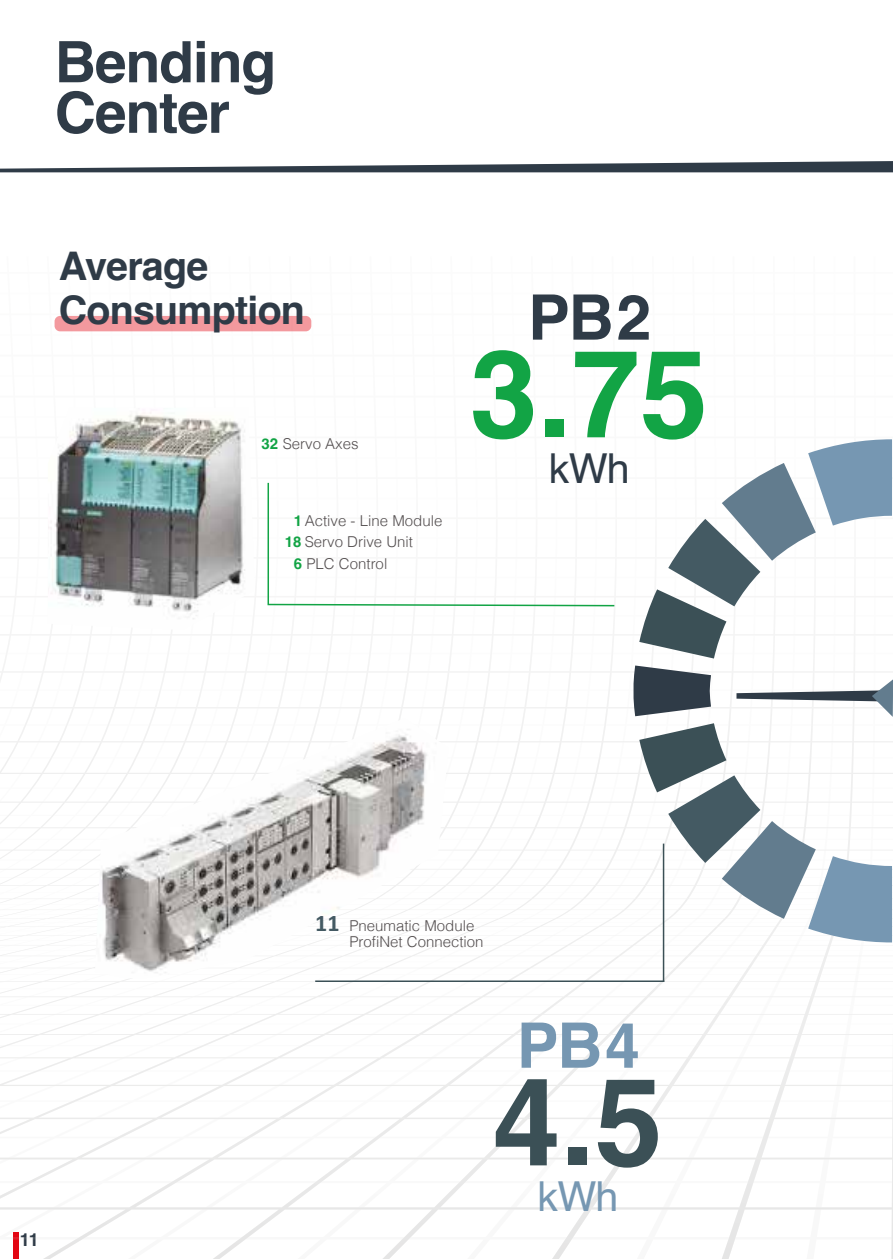
<style>
.page{position:relative;width:893px;height:1259px;background:#fff}
.page>*{position:absolute;margin:0;border:0;box-sizing:border-box;transform-origin:0 0}
.t1{font:700 122.4px "Helvetica";color:#12a445}
.t2{font:700 122.4px "Helvetica";color:#3b5056}
.t3{font:700 62.7px "Helvetica";color:#2f3b47}
.t4{font:700 62.7px "Helvetica";color:#7697b2}
.t5{font:41.25px "Helvetica";color:#2f3b47}
.t6{font:41.25px "Helvetica";color:#7697b2}
.t7{font:700 39.45px/43.7px "Helvetica";letter-spacing:-.02em;color:#2f3b47}
.t8{font:700 18px "Helvetica";color:#2f3b47}
.t9{font:300 15px/15.9px "Helvetica";color:#544f50}
.s1{font-weight:700;color:#12a445}
.s2{font-family:"Calibri";font-weight:700;font-size:24px;color:#445a63}
</style>
<div class="page">
<div style="left:13px;top:1232px;width:5px;height:27px;background:#e30613"></div>
<img style="left:48px;top:412px;width:197px;height:207px">
<img style="left:95px;top:718px;width:354px;height:260px">
<div style="left:55px;top:316px;width:256px;height:15px;background:#f3999e;border-radius:6px"></div>
<svg style="left:639px;top:439px;width:253px;height:219px"></svg>
<svg style="left:633px;top:665px;width:78px;height:51px"></svg>
<svg style="left:639px;top:723px;width:253px;height:219px"></svg>
<svg style="left:736px;top:679px;width:157px;height:38px"></svg>
<svg style="left:267px;top:483px;width:347px;height:123px"></svg>
<hr style="left:663px;top:843px;width:1px;height:138px;background:#3b5056">
<hr style="left:315px;top:980px;width:349px;height:2px;background:#3b5056">
<svg style="left:57px;top:41px;width:216px;height:93px"></svg>
<svg style="left:0;top:161px;width:893px;height:11px"></svg>
<h3 class="t7" style="left:59px;top:249px;width:248px">Average<br>Consumption</h3>
<p class="t9" style="left:262px;top:435px;width:99px"><span class="s1">32</span> Servo Axes</p>
<p class="t9" style="left:294px;top:511px;width:150px"><span class="s1">1</span> Active - Line Module</p>
<p class="t9" style="left:285px;top:533px;width:130px"><span class="s1">18</span> Servo Drive Unit</p>
<p class="t9" style="left:294px;top:555px;width:95px"><span class="s1">6</span> PLC Control</p>
<h2 class="t3" style="left:528px;top:279px;width:125px">PB 2</h2>
<h1 class="t1" style="left:470px;top:319px;width:240px">3.75</h1>
<h3 class="t5" style="left:549px;top:436px;width:82px">kWh</h3>
<p class="t8" style="left:20px;top:1228px;width:21px">11</p>
<p class="t9" style="left:349px;top:916px;width:136px;text-indent:-34px"><span class="s2">11</span> Pneumatic Module<br>ProfiNet Connection</p>
<h2 class="t4" style="left:517px;top:1007px;width:125px">PB 4</h2>
<h1 class="t2" style="left:493px;top:1047px;width:172px">4.5</h1>
<h3 class="t6" style="left:538px;top:1164px;width:82px">kWh</h3>
</div>
